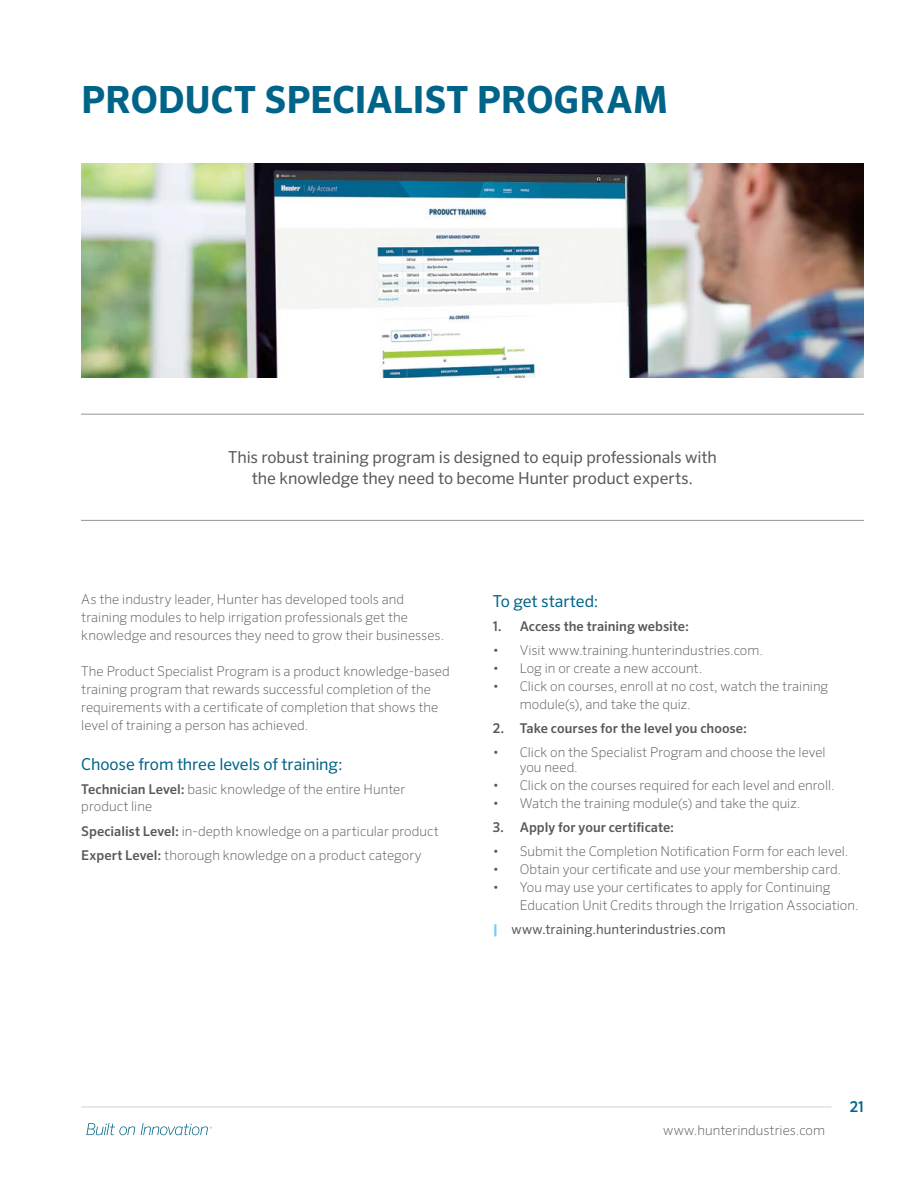
<style>
.page{position:relative;width:918px;height:1188px;background:#fff}
.page>*{position:absolute;margin:0;border:0;box-sizing:border-box;transform-origin:0 0}
.t1{font:700 37.5px "Sero Pro";color:#006488}
.t2{font:16.5px/21px "Sero Pro";letter-spacing:-.005em;color:#58595b;text-align:center}
.t3{font:16.5px "Sero Pro";letter-spacing:-.01em;color:#006488}
.t4{font:500 15px "Sero Pro";color:#006488}
.t5{font:200 13.5px/18px "Sero Pro";color:#58595b}
.t6{font:500 13.5px "Sero Pro";color:#58595b}
.t7{font:13.5px "Sero Pro";color:#58595b}
.s1{font-weight:500}
.s2{font-weight:700;color:#77caf1}
</style>
<div class="page">
<hr style="left:81px;top:1107px;width:751px;height:1px;background:#d1d3d4">
<svg style="left:86px;top:1123px;width:49px;height:12px"></svg>
<svg style="left:141px;top:1123px;width:71px;height:12px"></svg>
<img style="left:81px;top:163px;width:783px;height:215px">
<hr style="left:81px;top:414px;width:783px;height:1px;background:#939598">
<hr style="left:81px;top:520px;width:783px;height:1px;background:#939598">
<h1 class="t1" style="left:81px;top:77px;width:589px">PRODUCT SPECIALIST PROGRAM</h1>
<p class="t2" style="left:228px;top:447px;width:490px">This robust training program is designed to equip professionals with the knowledge they need to become Hunter product experts.</p>
<p class="t5" style="left:81px;top:591px;width:365px">As the industry leader, Hunter has developed tools and training modules to help irrigation professionals get the knowledge and resources they need to grow their businesses.</p>
<p class="t5" style="left:81px;top:663px;width:370px">The Product Specialist Program is a product knowledge-based training program that rewards successful completion of the requirements with a certificate of completion that shows the level of training a person has achieved.</p>
<p class="t3" style="left:81px;top:754px;width:263px">Choose from three levels of training:</p>
<p class="t5" style="left:81px;top:780px;width:326px"><span class="s1">Technician Level:</span> basic knowledge of the entire Hunter product line</p>
<p class="t5" style="left:81px;top:819px;width:359px;line-height:24px"><span class="s1">Specialist Level:</span> in-depth knowledge on a particular product<br><span class="s1">Expert Level:</span> thorough knowledge on a product category</p>
<p class="t3" style="left:493px;top:591px;width:107px">To get started:</p>
<p class="t6" style="left:493px;top:618px;width:198px">1. Access the training website:</p>
<p class="t5" style="left:493px;top:641px;width:272px">• Visit www.training.hunterindustries.com.</p>
<p class="t5" style="left:493px;top:659px;width:211px">• Log in or create a new account.</p>
<p class="t5" style="left:520px;top:677px;width:310px;text-indent:-27px">• Click on courses, enroll at no cost, watch the training module(s), and take the quiz.</p>
<p class="t6" style="left:493px;top:720px;width:256px">2. Take courses for the level you choose:</p>
<p class="t5" style="left:520px;top:744px;width:307px;line-height:15px;text-indent:-27px">• Click on the Specialist Program and choose the level you need.</p>
<p class="t5" style="left:493px;top:776px;width:343px">• Click on the courses required for each level and enroll.</p>
<p class="t5" style="left:493px;top:794px;width:309px">• Watch the training module(s) and take the quiz.</p>
<p class="t6" style="left:493px;top:819px;width:183px">3. Apply for your certificate:</p>
<p class="t5" style="left:493px;top:842px;width:357px">• Submit the Completion Notification Form for each level.</p>
<p class="t5" style="left:493px;top:860px;width:350px">• Obtain your certificate and use your membership card.</p>
<p class="t5" style="left:520px;top:878px;width:340px;text-indent:-27px">• You may use your certificates to apply for Continuing<br>Education Unit Credits through the Irrigation Association.</p>
<p class="t7" style="left:493px;top:921px;width:234px"><span class="s2">|</span> www.training.hunterindustries.com</p>
<p class="t5" style="left:663px;top:1121px;width:163px">www.hunterindustries.com</p>
<p class="t4" style="left:850px;top:1098px;width:16px">21</p>
</div>
